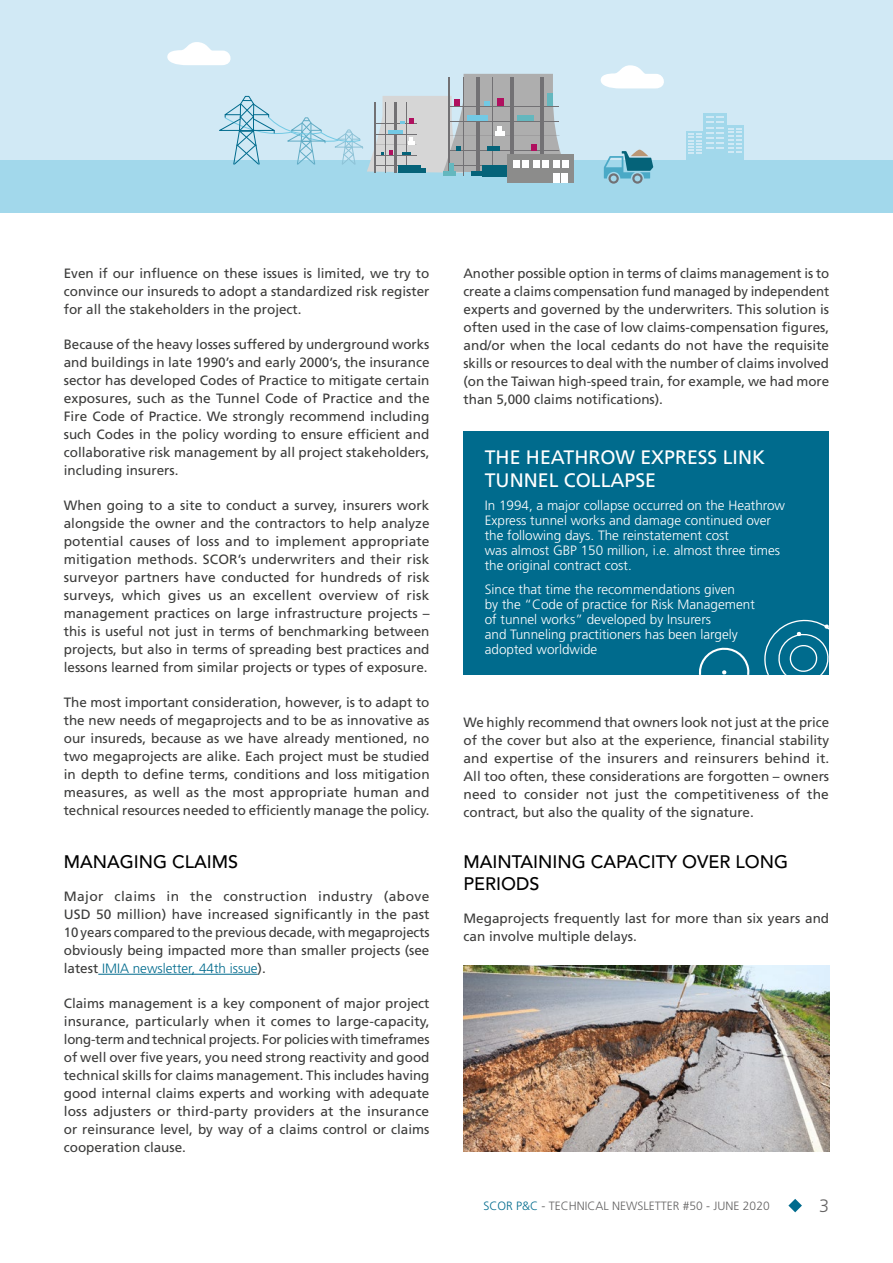
<style>
.page{position:relative;width:893px;height:1263px;background:#fff}
.page>*{position:absolute;margin:0;border:0;box-sizing:border-box;transform-origin:0 0}
.t1{font:19.5px/22.5px "Frutiger LT Std";color:#fff}
.t2{font:500 18px/22.5px "Avenir LT Std";color:#000}
.t3{font:300 18px "Frutiger LT Std";color:#646363}
.t4{font:13.5px/18px "Frutiger LT Std";color:#3c3c3b;text-align:justify}
.t5{font:300 13.5px/15px "Frutiger LT Std";color:#fff}
.t6{font:300 12px "Frutiger LT Std";color:#646363}
.s1{font-weight:300;color:#006b8d}
.s2{color:#006b8d}
</style>
<div class="page">
<svg style="left:788px;top:1199px;width:14px;height:13px"></svg>
<div style="left:0;top:0;width:893px;height:213px;background:#d1e9f5"></div>
<div style="left:0;top:160px;width:893px;height:53px;background:#a2d8eb"></div>
<div style="left:703px;top:113px;width:24px;height:47px;background:#a2d8eb"></div>
<div style="left:727px;top:126px;width:17px;height:34px;background:#a2d8eb"></div>
<div style="left:686px;top:132px;width:17px;height:28px;background:#a2d8eb"></div>
<svg style="left:688px;top:116px;width:54px;height:38px"></svg>
<svg style="left:167px;top:42px;width:64px;height:23px"></svg>
<svg style="left:601px;top:65px;width:63px;height:23px"></svg>
<hr style="left:463px;top:77px;width:1px;height:99px;background:#727174">
<div style="left:482px;top:165px;width:32px;height:11px;background:#056379"></div>
<svg style="left:219px;top:74px;width:342px;height:99px"></svg>
<hr style="left:487px;top:146px;width:12px;height:4px;background:#056379">
<hr style="left:472px;top:172px;width:12px;height:4px;background:#056379">
<hr style="left:443px;top:172px;width:13px;height:4px;background:#64b7be">
<div style="left:449px;top:164px;width:5px;height:9px;background:#64b7be"></div>
<div style="left:518px;top:115px;width:16px;height:6px;background:#64b7be"></div>
<div style="left:547px;top:93px;width:5px;height:13px;background:#64b7be"></div>
<div style="left:508px;top:154px;width:66px;height:28px;background:#8c8c8b"></div>
<div style="left:514px;top:161px;width:6px;height:7px;background:#fff"></div>
<div style="left:523px;top:161px;width:6px;height:7px;background:#fff"></div>
<div style="left:533px;top:161px;width:6px;height:7px;background:#fff"></div>
<div style="left:542px;top:161px;width:6px;height:7px;background:#fff"></div>
<div style="left:554px;top:161px;width:6px;height:7px;background:#fff"></div>
<div style="left:554px;top:173px;width:6px;height:9px;background:#fff"></div>
<div style="left:561px;top:173px;width:6px;height:9px;background:#fff"></div>
<div style="left:563px;top:161px;width:6px;height:7px;background:#fff"></div>
<svg style="left:604px;top:150px;width:49px;height:34px"></svg>
<hr style="left:98px;top:974px;width:160px;height:1px;background:#006b8d">
<div style="left:463px;top:431px;width:366px;height:244px;background:#006b8d"></div>
<svg style="left:698px;top:619px;width:131px;height:56px"></svg>
<img style="left:463px;top:965px;width:366px;height:186px">
<p class="t4" style="left:64px;top:265px;width:367px">Even if our influence on these issues is limited, we try to convince our insureds to adopt a standardized risk register for all the stakeholders in the project.</p>
<p class="t4" style="left:64px;top:336px;width:367px">Because of the heavy losses suffered by underground works and buildings in late 1990’s and early 2000’s, the insurance sector has developed Codes of Practice to mitigate certain exposures, such as the Tunnel Code of Practice and the Fire Code of Practice. We strongly recommend including such Codes in the policy wording to ensure efficient and collaborative risk management by all project stakeholders, including insurers.</p>
<p class="t4" style="left:64px;top:497px;width:367px">When going to a site to conduct a survey, insurers work alongside the owner and the contractors to help analyze potential causes of loss and to implement appropriate mitigation methods. SCOR’s underwriters and their risk surveyor partners have conducted for hundreds of risk surveys, which gives us an excellent overview of risk management practices on large infrastructure projects – this is useful not just in terms of benchmarking between projects, but also in terms of spreading best practices and lessons learned from similar projects or types of exposure.</p>
<p class="t4" style="left:64px;top:694px;width:367px">The most important consideration, however, is to adapt to the new needs of megaprojects and to be as innovative as our insureds, because as we have already mentioned, no two megaprojects are alike. Each project must be studied in depth to define terms, conditions and loss mitigation measures, as well as the most appropriate human and technical resources needed to efficiently manage the policy.</p>
<h2 class="t2" style="left:64px;top:851px;width:176px">MANAGING CLAIMS</h2>
<p class="t4" style="left:64px;top:887px;width:367px">Major claims in the construction industry (above USD 50 million) have increased significantly in the past 10 years compared to the previous decade, with megaprojects obviously being impacted more than smaller projects (see latest <span class="s1">IMIA newsletter, 44th issue</span>).</p>
<p class="t4" style="left:64px;top:994px;width:367px">Claims management is a key component of major project insurance, particularly when it comes to large-capacity, long-term and technical projects. For policies with timeframes of well over five years, you need strong reactivity and good technical skills for claims management. This includes having good internal claims experts and working with adequate loss adjusters or third-party providers at the insurance or reinsurance level, by way of a claims control or claims cooperation clause.</p>
<p class="t4" style="left:463px;top:265px;width:367px">Another possible option in terms of claims management is to create a claims compensation fund managed by independent experts and governed by the underwriters. This solution is often used in the case of low claims-compensation figures, and/or when the local cedants do not have the requisite skills or resources to deal with the number of claims involved (on the Taiwan high-speed train, for example, we had more than 5,000 claims notifications).</p>
<h1 class="t1" style="left:485px;top:446px;width:282px">THE HEATHROW EXPRESS LINK<br>TUNNEL COLLAPSE</h1>
<p class="t5" style="left:485px;top:498px;width:302px">In 1994, a major collapse occurred on the Heathrow Express tunnel works and damage continued over the following days. The reinstatement cost<br>was almost GBP 150 million, i.e. almost three times the original contract cost.</p>
<p class="t5" style="left:485px;top:582px;width:272px">Since that time the recommendations given<br>by the “Code of practice for Risk Management of tunnel works” developed by Insurers<br>and Tunneling practitioners has been largely adopted worldwide</p>
<p class="t4" style="left:463px;top:714px;width:367px">We highly recommend that owners look not just at the price of the cover but also at the experience, financial stability and expertise of the insurers and reinsurers behind it.<br>All too often, these considerations are forgotten – owners need to consider not just the competitiveness of the contract, but also the quality of the signature.</p>
<h2 class="t2" style="left:463px;top:851px;width:326px">MAINTAINING CAPACITY OVER LONG<br>PERIODS</h2>
<p class="t4" style="left:463px;top:910px;width:367px">Megaprojects frequently last for more than six years and can involve multiple delays.</p>
<p class="t6" style="left:484px;top:1199px;width:288px"><span class="s2">SCOR P&amp;C</span> - TECHNICAL NEWSLETTER #50 - JUNE 2020</p>
<h2 class="t3" style="left:819px;top:1196px;width:12px">3</h2>
</div>
